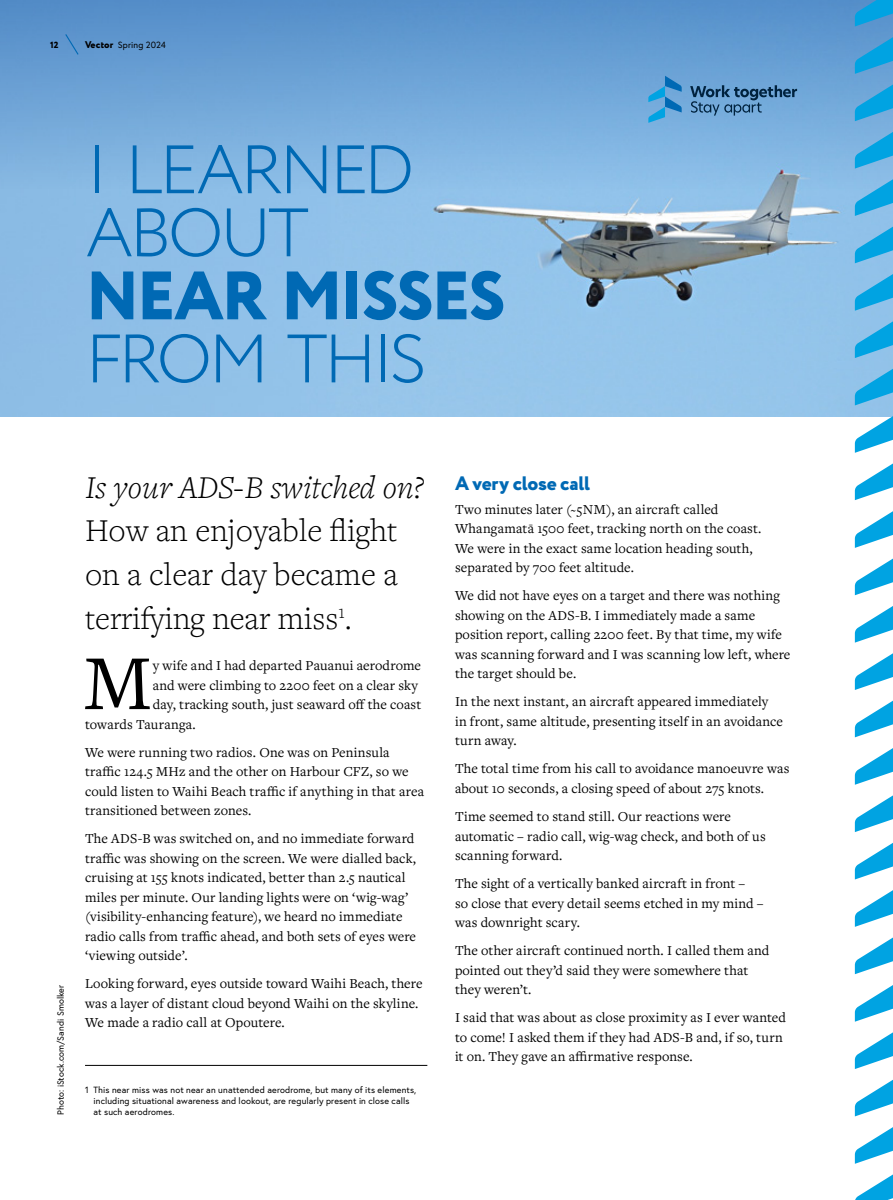
<style>
.page{position:relative;width:893px;height:1200px;background:#fff}
.page>*{position:absolute;margin:0;border:0;box-sizing:border-box;transform-origin:0 0}
.Body_-_first_para_large{font:80.7px "Freight Text Pro";color:#000}
.t1{font:300 68.25px/63px "Circe";letter-spacing:-.055em;color:#0069b4}
.Intro_Large{font:300 33px/43.5px "Freight Text Pro";color:#000}
.t2{font:800 19.5px "Circe";letter-spacing:-.015em;color:#0069b4}
.Body{font:14.25px/19.5px "Freight Text Pro";letter-spacing:.005em;color:#000}
.Body_-_first_para_large-2{font:14.25px "Freight Text Pro";letter-spacing:.005em;color:#000}
.Footnote{font:9px/11.2px "Europa";letter-spacing:.015em;color:#000}
.Credit_Black{font:9px "Europa";letter-spacing:.01em;color:#000}
.t3{font:800 9px "Circe";color:#000}
.s1{font-family:"Circe";font-weight:800;font-size:9.75px}
.s2{font-weight:800}
.s3{font-style:italic}
</style>
<div class="page">
<img style="left:0;top:202px;width:893px;height:214px">
<div style="left:0;top:0;width:893px;height:202px;background:linear-gradient(to bottom,#548ec9,#91c1e9)"></div>
<hr style="left:85px;top:1064px;width:342px;height:1px;background:#000">
<svg style="left:855px;top:37px;width:38px;height:37px"></svg>
<svg style="left:855px;top:84px;width:38px;height:37px"></svg>
<svg style="left:855px;top:0;width:38px;height:26px"></svg>
<svg style="left:855px;top:226px;width:38px;height:37px"></svg>
<svg style="left:855px;top:132px;width:38px;height:36px"></svg>
<svg style="left:855px;top:179px;width:38px;height:37px"></svg>
<svg style="left:855px;top:274px;width:38px;height:36px"></svg>
<svg style="left:855px;top:321px;width:38px;height:37px"></svg>
<svg style="left:855px;top:463px;width:38px;height:37px"></svg>
<svg style="left:855px;top:368px;width:38px;height:37px"></svg>
<svg style="left:855px;top:416px;width:38px;height:36px"></svg>
<svg style="left:855px;top:511px;width:38px;height:36px"></svg>
<svg style="left:855px;top:558px;width:38px;height:37px"></svg>
<svg style="left:855px;top:700px;width:38px;height:37px"></svg>
<svg style="left:855px;top:606px;width:38px;height:36px"></svg>
<svg style="left:855px;top:653px;width:38px;height:36px"></svg>
<svg style="left:855px;top:748px;width:38px;height:36px"></svg>
<svg style="left:855px;top:795px;width:38px;height:36px"></svg>
<svg style="left:855px;top:937px;width:38px;height:36px"></svg>
<svg style="left:855px;top:843px;width:38px;height:36px"></svg>
<svg style="left:855px;top:890px;width:38px;height:36px"></svg>
<svg style="left:855px;top:985px;width:38px;height:36px"></svg>
<svg style="left:855px;top:1032px;width:38px;height:36px"></svg>
<svg style="left:855px;top:1174px;width:38px;height:25px"></svg>
<svg style="left:855px;top:1079px;width:38px;height:37px"></svg>
<svg style="left:855px;top:1127px;width:38px;height:36px"></svg>
<svg style="left:648px;top:76px;width:34px;height:47px;background:#4c9dd5"></svg>
<svg style="left:690px;top:85px;width:107px;height:30px;background:#5688b3"></svg>
<svg style="left:64px;top:33px;width:16px;height:23px"></svg>
<p class="t3" style="left:50px;top:38px;width:10px">12</p>
<p class="Footnote" style="left:85px;top:39px;width:82px"><span class="s1">Vector</span> Spring 2024</p>
<h1 class="t1" style="left:86px;top:140px;width:422px">I LEARNED<br>ABOUT<br><span class="s2">NEAR MISSES<br></span>FROM THIS</h1>
<p class="Credit_Black" style="left:55px;top:1114px;width:132px;rotate:-90deg">Photo: iStock.com/Sandi Smolker</p>
<p class="Intro_Large" style="left:85px;top:464px;width:341px"><span class="s3">Is your ADS-B switched on?<br></span>How an enjoyable flight on a clear day became a terrifying near miss<sup>1</sup>.</p>
<p class="Body_-_first_para_large" style="left:84px;top:629px;width:70px">M</p>
<p class="Body_-_first_para_large-2" style="left:153px;top:656px;width:270px">y wife and I had departed Pauanui aerodrome</p>
<p class="Body_-_first_para_large-2" style="left:153px;top:675px;width:267px">and were climbing to 2200 feet on a clear sky</p>
<p class="Body_-_first_para_large-2" style="left:153px;top:695px;width:270px">day, tracking south, just seaward off the coast</p>
<p class="Body_-_first_para_large-2" style="left:85px;top:714px;width:112px">towards Tauranga.</p>
<p class="Body" style="left:85px;top:741px;width:340px">We were running two radios. One was on Peninsula traffic 124.5 MHz and the other on Harbour CFZ, so we could listen to Waihi Beach traffic if anything in that area transitioned between zones.</p>
<p class="Body" style="left:85px;top:828px;width:333px">The ADS-B was switched on, and no immediate forward traffic was showing on the screen. We were dialled back, cruising at 155 knots indicated, better than 2.5 nautical miles per minute. Our landing lights were on ‘wig-wag’ (visibility-enhancing feature), we heard no immediate radio calls from traffic ahead, and both sets of eyes were ‘viewing outside’.</p>
<p class="Body" style="left:85px;top:973px;width:339px">Looking forward, eyes outside toward Waihi Beach, there was a layer of distant cloud beyond Waihi on the skyline.<br>We made a radio call at Opoutere.</p>
<p class="Footnote" style="left:94px;top:1083px;width:324px;text-indent:-9px">1 This near miss was not near an unattended aerodrome, but many of its elements, including situational awareness and lookout, are regularly present in close calls at such aerodromes.</p>
<h2 class="t2" style="left:455px;top:470px;width:137px">A very close call</h2>
<p class="Body" style="left:455px;top:499px;width:308px">Two minutes later (~5NM), an aircraft called Whangamatā 1500 feet, tracking north on the coast.<br>We were in the exact same location heading south, separated by 700 feet altitude.</p>
<p class="Body" style="left:455px;top:585px;width:337px">We did not have eyes on a target and there was nothing showing on the ADS-B. I immediately made a same position report, calling 2200 feet. By that time, my wife was scanning forward and I was scanning low left, where the target should be.</p>
<p class="Body" style="left:455px;top:691px;width:329px">In the next instant, an aircraft appeared immediately in front, same altitude, presenting itself in an avoidance turn away.</p>
<p class="Body" style="left:455px;top:758px;width:336px">The total time from his call to avoidance manoeuvre was about 10 seconds, a closing speed of about 275 knots.</p>
<p class="Body" style="left:455px;top:806px;width:312px">Time seemed to stand still. Our reactions were automatic – radio call, wig-wag check, and both of us scanning forward.</p>
<p class="Body" style="left:455px;top:873px;width:310px">The sight of a vertically banked aircraft in front –<br>so close that every detail seems etched in my mind – was downright scary.</p>
<p class="Body" style="left:455px;top:940px;width:316px">The other aircraft continued north. I called them and pointed out they’d said they were somewhere that they weren’t.</p>
<p class="Body" style="left:455px;top:1007px;width:332px">I said that was about as close proximity as I ever wanted to come! I asked them if they had ADS-B and, if so, turn it on. They gave an affirmative response.</p>
</div>
